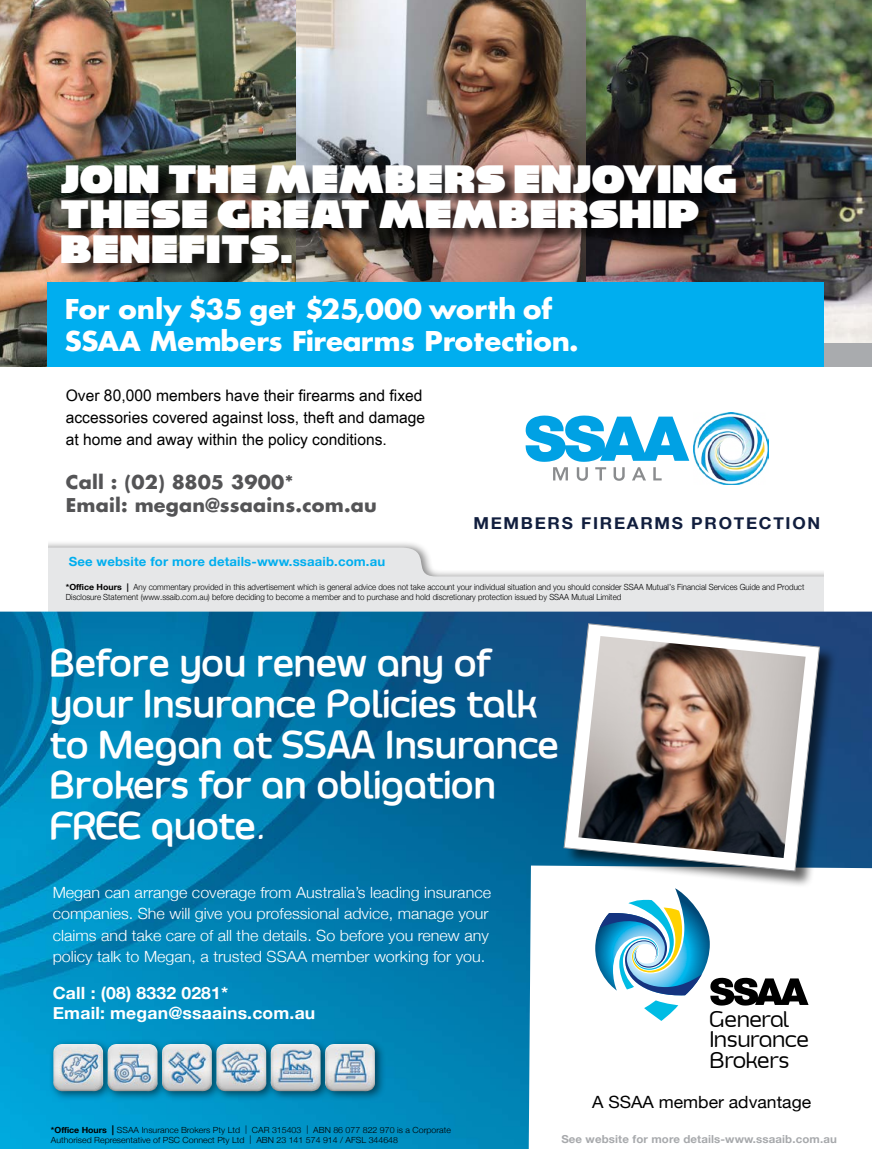
<style>
.page{position:relative;width:872px;height:1149px;background:#fff}
.page>*{position:absolute;margin:0;border:0;box-sizing:border-box;transform-origin:0 0}
.t1{font:42.15px/35.1px "Reisenberg";letter-spacing:.03em;color:#fff;scale:1.04 1}
.t2{font:700 37.95px/40.7px "Smoolthan";letter-spacing:-.005em;color:#fff;scale:1.04 1}
.t3{font:700 26.55px/31.8px "Futura CE";color:#fff;scale:1.04 1}
.t4{font:23.55px/20.2px "Smoolthan";letter-spacing:-.03em;color:#000;scale:1.04 1}
.t5{font:700 18.45px/22.2px "Futura";letter-spacing:.01em;color:#545456;scale:1.04 1}
.t6{font:700 16.8px/20.2px "Helvetica Neue";letter-spacing:.01em;color:#fff;scale:1.04 1}
.t7{font:16.8px "Helvetica Neue";color:#000;scale:1.04 1}
.t8{font:700 16.5px "Helvetica Neue";letter-spacing:.1em;color:#111e3e;scale:1.04 1}
.t9{font:15.9px/22px "Arial Narrow";color:#000;scale:1.2 1}
.t10{font:300 15.45px/21px "Helvetica Neue";color:#fff;scale:1.04 1}
.t11{font:700 12.6px "Helvetica Neue";letter-spacing:.01em;color:#00aeef;scale:1.04 1}
.t12{font:700 10.95px "Helvetica Neue";letter-spacing:.01em;color:#a7a9ac;scale:1.04 1}
.t13{font:300 8.4px/10.1px "Helvetica Neue";color:#000;scale:.94 1}
.t14{font:300 8.4px/9.9px "Helvetica Neue";color:#000;scale:1.04 1}
.s1{font-weight:700}
.s2{font-weight:500}
.s3{font-weight:700;font-size:9.9px}
</style>
<div class="page">
<div style="left:35px;top:540px;width:811px;height:197px;background:#000;opacity:.47"></div>
<svg style="left:48px;top:547px;width:786px;height:64px;fill:#e6e7e8"></svg>
<div style="left:824px;top:565px;width:41px;height:179px;background:#fff"></div>
<div style="left:8px;top:538px;width:40px;height:203px;background:#fff"></div>
<img style="left:0;top:611px;width:872px;height:537px">
<img style="left:585px;top:0;width:287px;height:342px">
<img style="left:0;top:0;width:296px;height:367px">
<img style="left:296px;top:0;width:289px;height:282px">
<div style="left:63px;top:166px;width:689px;height:113px;background:#000;opacity:.75"></div>
<div style="left:565px;top:624px;width:272px;height:264px;background:#000;opacity:.61"></div>
<svg style="left:563px;top:623px;width:257px;height:248px"></svg>
<img style="left:578px;top:635px;width:227px;height:222px">
<svg style="left:595px;top:888px;width:213px;height:132px"></svg>
<svg style="left:525px;top:415px;width:164px;height:46px"></svg>
<svg style="left:553px;top:467px;width:15px;height:13px"></svg>
<svg style="left:577px;top:467px;width:11px;height:13px"></svg>
<svg style="left:595px;top:467px;width:11px;height:13px"></svg>
<svg style="left:613px;top:467px;width:11px;height:13px"></svg>
<svg style="left:632px;top:467px;width:14px;height:13px"></svg>
<svg style="left:653px;top:467px;width:8px;height:13px"></svg>
<img style="left:693px;top:412px;width:75px;height:72px">
<div style="left:48px;top:1038px;width:338px;height:63px;background:#000;opacity:.52"></div>
<img style="left:107px;top:1043px;width:268px;height:47px">
<div style="left:48px;top:282px;width:776px;height:85px;background:#00aeef"></div>
<h1 class="t1" style="left:61px;top:161px;width:651px">JOIN THE MEMBERS ENJOYING<br>THESE GREAT MEMBERSHIP<br>BENEFITS.</h1>
<h3 class="t3" style="left:65px;top:291px;width:495px">For only $35 get $25,000 worth of<br>SSAA Members Firearms Protection.</h3>
<h3 class="t9" style="left:66px;top:384px;width:301px">Over 80,000 members have their firearms and fixed accessories covered against loss, theft and damage at home and away within the policy conditions.</h3>
<h3 class="t5" style="left:66px;top:471px;width:300px">Call : (02) 8805 3900*<br>Email: megan@ssaains.com.au</h3>
<h3 class="t11" style="left:69px;top:551px;width:306px">See website for more details-www.ssaaib.com.au</h3>
<h3 class="t8" style="left:473px;top:510px;width:335px">MEMBERS FIREARMS PROTECTION</h3>
<p class="t13" style="left:66px;top:581px;width:787px"><span class="s1">*Office Hours |</span> Any commentary provided in this advertisement which is general advice does not take account your individual situation and you should consider SSAA Mutual’s Financial Services Guide and Product<br>Disclosure Statement (www.ssaib.com.au) before deciding to become a member and to purchase and hold discretionary protection issued by SSAA Mutual Limited</p>
<h2 class="t2" style="left:51px;top:644px;width:490px">Before you renew any of your Insurance Policies talk to Megan at SSAA Insurance<br>Brokers for an obligation<br>FREE quote<span class="s2">.</span></h2>
<p class="t10" style="left:53px;top:881px;width:423px">Megan can arrange coverage from Australia’s leading insurance companies. She will give you professional advice, manage your claims and take care of all the details. So before you renew any policy talk to Megan, a trusted SSAA member working for you.</p>
<h3 class="t6" style="left:53px;top:983px;width:254px">Call : (08) 8332 0281*<br>Email: megan@ssaains.com.au</h3>
<p class="t14" style="left:51px;top:1123px;width:386px"><span class="s1">*Office Hours</span> <span class="s3">|</span> SSAA Insurance Brokers Pty Ltd | CAR 315403 | ABN 86 077 822 970 is a Corporate<br>Authorised Representative of PSC Connect Pty Ltd | ABN 23 141 574 914 / AFSL 344648</p>
<h3 class="t4" style="left:710px;top:1009px;width:97px">General<br>Insurance<br>Brokers</h3>
<h3 class="t7" style="left:592px;top:1089px;width:212px">A SSAA member advantage</h3>
<h3 class="t12" style="left:561px;top:1130px;width:266px">See website for more details-www.ssaaib.com.au</h3>
</div>
